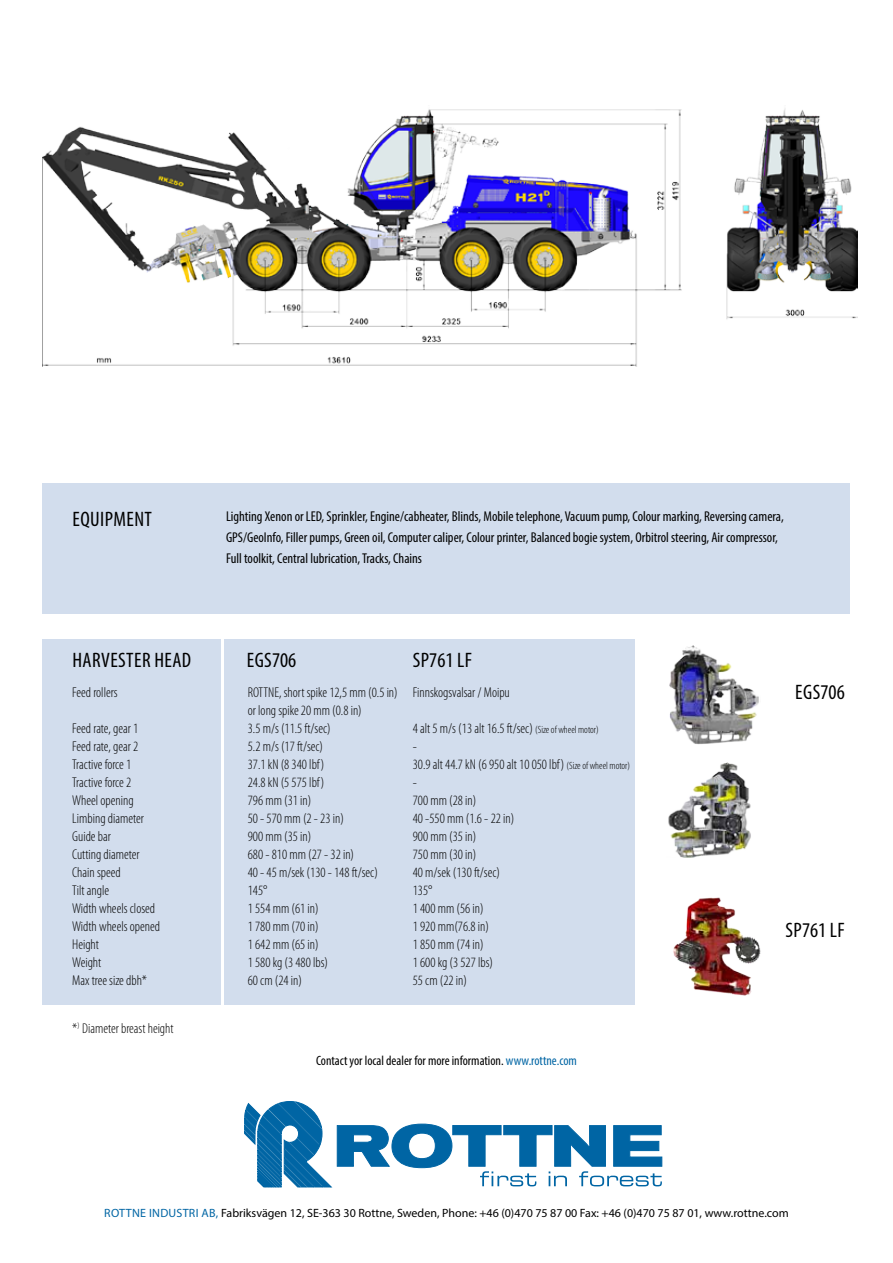
<style>
.page{position:relative;width:893px;height:1263px;background:#fff}
.page>*{position:absolute;margin:0;border:0;box-sizing:border-box;transform-origin:0 0}
.t1{font:condensed 21px "Myriad Pro";letter-spacing:.02em;color:#000}
.t2{font:300 condensed 14.25px/18px "Myriad Pro";color:#000}
.t3{font:condensed 14.25px/21px "Myriad Pro";color:#000}
.t4{font:condensed 13.5px "Myriad Pro";color:#000}
.t5{font:12px "Myriad Pro";color:#000}
.s1{font-size:10.5px}
.s2{color:#0065a4}
</style>
<div class="page">
<div style="left:43px;top:483px;width:807px;height:130px;background:#d2dded"></div>
<div style="left:43px;top:640px;width:178px;height:365px;background:#d2dded"></div>
<div style="left:224px;top:640px;width:411px;height:365px;background:#d2dded"></div>
<svg style="left:245px;top:1101px;width:417px;height:86px"></svg>
<img style="left:42px;top:108px;width:816px;height:259px">
<img style="left:668px;top:763px;width:83px;height:95px">
<img style="left:669px;top:645px;width:90px;height:100px">
<img style="left:673px;top:897px;width:88px;height:99px">
<h1 class="t1" style="left:72px;top:506px;width:52px">equipment</h1>
<p class="t3" style="left:226px;top:505px;width:559px">Lighting Xenon or LED, Sprinkler, Engine/cabheater, Blinds, Mobile telephone, Vacuum pump, Colour marking, Reversing camera,<br>GPS/GeoInfo, Filler pumps, Green oil, Computer caliper, Colour printer, Balanced bogie system, Orbitrol steering, Air compressor,<br>Full toolkit, Central lubrication, Tracks, Chains</p>
<h1 class="t1" style="left:72px;top:648px;width:10px">harvester</h1>
<h1 class="t1" style="left:154px;top:648px;width:10px">head</h1>
<h1 class="t1" style="left:247px;top:647px;width:51px">EGS706</h1>
<h1 class="t1" style="left:413px;top:648px;width:61px">SP761 LF</h1>
<p class="t2" style="left:72px;top:683px;width:47px">Feed rollers</p>
<p class="t2" style="left:248px;top:683px;width:263px">ROTTNE, short spike 12,5 mm (0.5 in) Finnskogsvalsar / Moipu or long spike 20 mm (0.8 in)</p>
<p class="t2" style="left:72px;top:719px;width:67px">Feed rate, gear 1</p>
<p class="t2" style="left:248px;top:719px;width:84px">3.5 m/s (11.5 ft/sec)</p>
<p class="t2" style="left:413px;top:719px;width:188px">4 alt 5 m/s (13 alt 16.5 ft/sec) <span class="s1">(Size of wheel motor)</span></p>
<p class="t2" style="left:72px;top:737px;width:67px">Feed rate, gear 2</p>
<p class="t2" style="left:248px;top:737px;width:77px">5.2 m/s (17 ft/sec)</p>
<p class="t2" style="left:413px;top:737px;width:6px">-</p>
<p class="t2" style="left:72px;top:755px;width:61px">Tractive force 1</p>
<p class="t2" style="left:248px;top:755px;width:78px">37.1 kN (8 340 lbf)</p>
<p class="t2" style="left:413px;top:755px;width:219px">30.9 alt 44.7 kN (6 950 alt 10 050 lbf) <span class="s1">(Size of wheel motor)</span></p>
<p class="t2" style="left:72px;top:773px;width:61px">Tractive force 2</p>
<p class="t2" style="left:248px;top:773px;width:78px">24.8 kN (5 575 lbf)</p>
<p class="t2" style="left:413px;top:773px;width:6px">-</p>
<p class="t2" style="left:72px;top:791px;width:63px">Wheel opening</p>
<p class="t2" style="left:248px;top:791px;width:65px">796 mm (31 in)</p>
<p class="t2" style="left:413px;top:791px;width:65px">700 mm (28 in)</p>
<p class="t2" style="left:72px;top:809px;width:73px">Limbing diameter</p>
<p class="t2" style="left:248px;top:809px;width:98px">50 - 570 mm (2 - 23 in)</p>
<p class="t2" style="left:413px;top:809px;width:103px">40 -550 mm (1.6 - 22 in)</p>
<p class="t2" style="left:72px;top:827px;width:40px">Guide bar</p>
<p class="t2" style="left:248px;top:827px;width:65px">900 mm (35 in)</p>
<p class="t2" style="left:413px;top:827px;width:65px">900 mm (35 in)</p>
<p class="t2" style="left:72px;top:845px;width:69px">Cutting diameter</p>
<p class="t2" style="left:248px;top:845px;width:108px">680 - 810 mm (27 - 32 in)</p>
<p class="t2" style="left:413px;top:845px;width:65px">750 mm (30 in)</p>
<p class="t2" style="left:72px;top:863px;width:50px">Chain speed</p>
<p class="t2" style="left:248px;top:863px;width:132px">40 - 45 m/sek (130 - 148 ft/sec)</p>
<p class="t2" style="left:413px;top:863px;width:89px">40 m/sek (130 ft/sec)</p>
<p class="t2" style="left:72px;top:881px;width:38px">Tilt angle</p>
<p class="t2" style="left:248px;top:881px;width:21px">145°</p>
<p class="t2" style="left:413px;top:881px;width:21px">135°</p>
<p class="t2" style="left:72px;top:899px;width:84px">Width wheels closed</p>
<p class="t2" style="left:248px;top:899px;width:72px">1 554 mm (61 in)</p>
<p class="t2" style="left:413px;top:899px;width:72px">1 400 mm (56 in)</p>
<p class="t2" style="left:72px;top:917px;width:89px">Width wheels opened</p>
<p class="t2" style="left:248px;top:917px;width:72px">1 780 mm (70 in)</p>
<p class="t2" style="left:413px;top:917px;width:78px">1 920 mm(76.8 in)</p>
<p class="t2" style="left:72px;top:935px;width:28px">Height</p>
<p class="t2" style="left:248px;top:935px;width:72px">1 642 mm (65 in)</p>
<p class="t2" style="left:413px;top:935px;width:72px">1 850 mm (74 in)</p>
<p class="t2" style="left:72px;top:953px;width:30px">Weight</p>
<p class="t2" style="left:248px;top:953px;width:82px">1 580 kg (3 480 lbs)</p>
<p class="t2" style="left:413px;top:953px;width:82px">1 600 kg (3 527 lbs)</p>
<p class="t2" style="left:72px;top:971px;width:76px">Max tree size dbh*</p>
<p class="t2" style="left:248px;top:971px;width:56px">60 cm (24 in)</p>
<p class="t2" style="left:413px;top:971px;width:56px">55 cm (22 in)</p>
<p class="t2" style="left:72px;top:1019px;width:103px">*<sup>)</sup> Diameter breast height</p>
<p class="t4" style="left:316px;top:1052px;width:262px">Contact yor local dealer for more information. <span class="s2">www.rottne.com</span></p>
<h1 class="t1" style="left:795px;top:679px;width:51px">EGS706</h1>
<h1 class="t1" style="left:785px;top:917px;width:61px">SP761 LF</h1>
<p class="t5" style="left:104px;top:1206px;width:686px"><span class="s2">ROTTNE INDUSTRI AB,</span> Fabriksvägen 12, SE-363 30 Rottne, Sweden, Phone: +46 (0)470 75 87 00 Fax: +46 (0)470 75 87 01, www.rottne.com</p>
</div>
